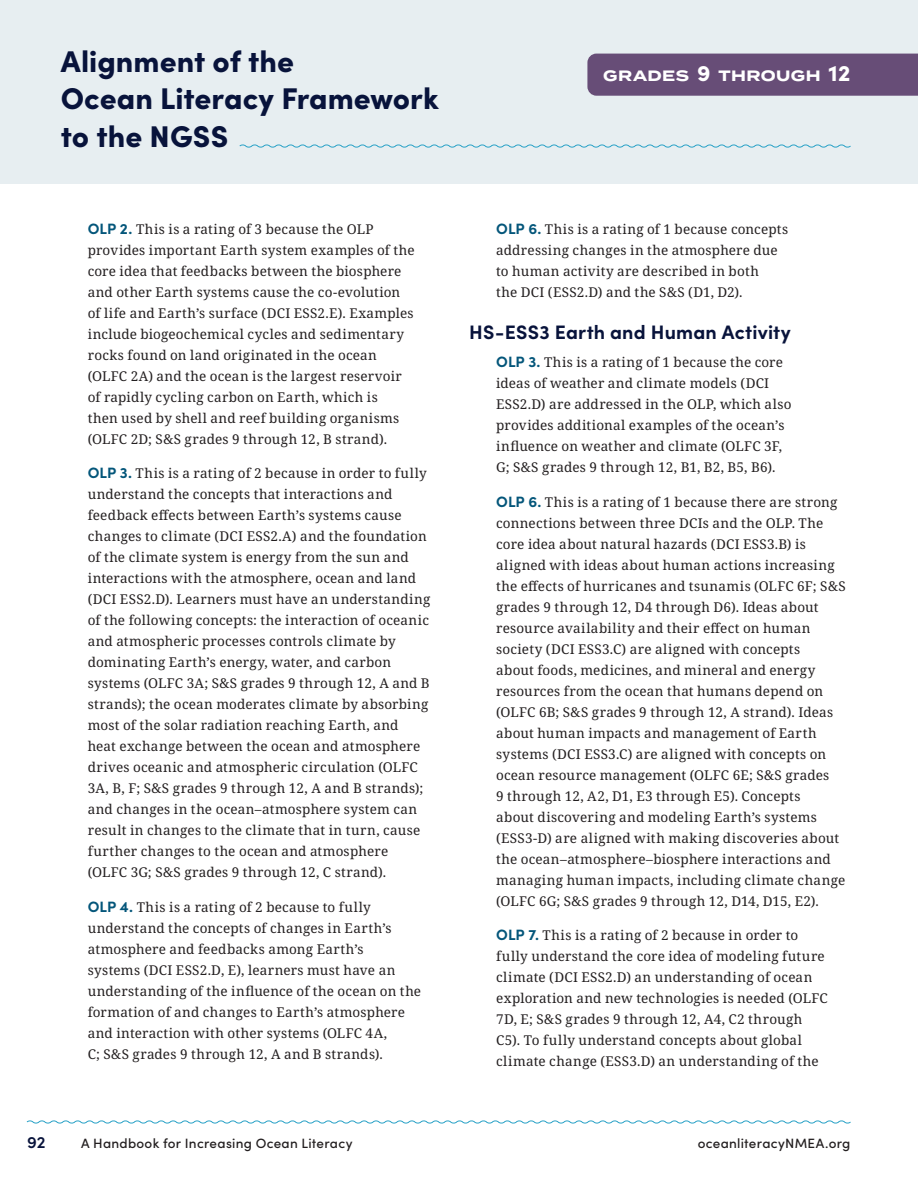
<style>
.page{position:relative;width:918px;height:1188px;background:#fff}
.page>*{position:absolute;margin:0;border:0;box-sizing:border-box;transform-origin:0 0}
.t1{font:900 30px/37.5px "Sofia Pro";color:#08133b}
.H6_NGSS_dark_blue_sp{font:700 19.5px "Sofia Pro";letter-spacing:.01em;color:#08133b}
.t2{font:600 16.5px "Sofia Pro";color:#08133b}
.t3{font:700 15px "Termina";letter-spacing:.03em;color:#fff}
.P_Indented_Medium_NG{font:13.5px/21px "Noto Serif";letter-spacing:.015em;color:#231f20}
.t4{font:500 13.5px "Sofia Pro";letter-spacing:.02em;color:#231f20}
.s1{font-family:"Sofia Pro";font-weight:700;font-size:15px;color:#04567a}
.s2{font-family:"Sofia Pro";font-weight:900;font-size:22.5px}
</style>
<div class="page">
<div style="left:0;top:0;width:918px;height:184px;background:#e7eef1"></div>
<svg style="left:26px;top:1120px;width:825px;height:4px"></svg>
<svg style="left:239px;top:144px;width:612px;height:4px"></svg>
<div style="left:587px;top:54px;width:331px;height:42px;background:#674d77"></div>
<h1 class="t1" style="left:61px;top:40px;width:380px">Alignment of the<br>Ocean Literacy Framework to the NGSS</h1>
<p class="P_Indented_Medium_NG" style="left:88px;top:219px;width:328px"><span class="s1">OLP 2.</span> This is a rating of 3 because the OLP provides important Earth system examples of the core idea that feedbacks between the biosphere and other Earth systems cause the co-evolution of life and Earth’s surface (DCI ESS2.E). Examples include biogeochemical cycles and sedimentary rocks found on land originated in the ocean (OLFC 2A) and the ocean is the largest reservoir of rapidly cycling carbon on Earth, which is<br>then used by shell and reef building organisms (OLFC 2D; S&amp;S grades 9 through 12, B strand).</p>
<p class="P_Indented_Medium_NG" style="left:88px;top:463px;width:344px"><span class="s1">OLP 3.</span> This is a rating of 2 because in order to fully understand the concepts that interactions and feedback effects between Earth’s systems cause changes to climate (DCI ESS2.A) and the foundation of the climate system is energy from the sun and interactions with the atmosphere, ocean and land (DCI ESS2.D). Learners must have an understanding of the following concepts: the interaction of oceanic and atmospheric processes controls climate by dominating Earth’s energy, water, and carbon systems (OLFC 3A; S&amp;S grades 9 through 12, A and B strands); the ocean moderates climate by absorbing most of the solar radiation reaching Earth, and<br>heat exchange between the ocean and atmosphere drives oceanic and atmospheric circulation (OLFC 3A, B, F; S&amp;S grades 9 through 12, A and B strands); and changes in the ocean–atmosphere system can result in changes to the climate that in turn, cause further changes to the ocean and atmosphere (OLFC 3G; S&amp;S grades 9 through 12, C strand).</p>
<p class="P_Indented_Medium_NG" style="left:88px;top:897px;width:335px"><span class="s1">OLP 4.</span> This is a rating of 2 because to fully understand the concepts of changes in Earth’s atmosphere and feedbacks among Earth’s<br>systems (DCI ESS2.D, E), learners must have an understanding of the influence of the ocean on the formation of and changes to Earth’s atmosphere and interaction with other systems (OLFC 4A,<br>C; S&amp;S grades 9 through 12, A and B strands).</p>
<p class="t3" style="left:603px;top:65px;width:249px">GRADES <span class="s2">9</span> THROUGH <span class="s2">12</span></p>
<p class="P_Indented_Medium_NG" style="left:496px;top:219px;width:294px"><span class="s1">OLP 6.</span> This is a rating of 1 because concepts addressing changes in the atmosphere due to human activity are described in both<br>the DCI (ESS2.D) and the S&amp;S (D1, D2).</p>
<h6 class="H6_NGSS_dark_blue_sp" style="left:469px;top:318px;width:323px">HS-ESS3 Earth and Human Activity</h6>
<p class="P_Indented_Medium_NG" style="left:496px;top:352px;width:297px"><span class="s1">OLP 3.</span> This is a rating of 1 because the core ideas of weather and climate models (DCI ESS2.D) are addressed in the OLP, which also provides additional examples of the ocean’s influence on weather and climate (OLFC 3F, G; S&amp;S grades 9 through 12, B1, B2, B5, B6).</p>
<p class="P_Indented_Medium_NG" style="left:496px;top:492px;width:351px"><span class="s1">OLP 6.</span> This is a rating of 1 because there are strong connections between three DCIs and the OLP. The core idea about natural hazards (DCI ESS3.B) is aligned with ideas about human actions increasing the effects of hurricanes and tsunamis (OLFC 6F; S&amp;S grades 9 through 12, D4 through D6). Ideas about resource availability and their effect on human society (DCI ESS3.C) are aligned with concepts<br>about foods, medicines, and mineral and energy resources from the ocean that humans depend on (OLFC 6B; S&amp;S grades 9 through 12, A strand). Ideas about human impacts and management of Earth systems (DCI ESS3.C) are aligned with concepts on ocean resource management (OLFC 6E; S&amp;S grades<br>9 through 12, A2, D1, E3 through E5). Concepts<br>about discovering and modeling Earth’s systems (ESS3-D) are aligned with making discoveries about the ocean–atmosphere–biosphere interactions and managing human impacts, including climate change (OLFC 6G; S&amp;S grades 9 through 12, D14, D15, E2).</p>
<p class="P_Indented_Medium_NG" style="left:496px;top:925px;width:333px"><span class="s1">OLP 7.</span> This is a rating of 2 because in order to fully understand the core idea of modeling future climate (DCI ESS2.D) an understanding of ocean exploration and new technologies is needed (OLFC 7D, E; S&amp;S grades 9 through 12, A4, C2 through C5). To fully understand concepts about global climate change (ESS3.D) an understanding of the</p>
<p class="t2" style="left:27px;top:1130px;width:20px">92</p>
<p class="t4" style="left:81px;top:1133px;width:273px">A Handbook for Increasing Ocean Literacy</p>
<p class="t4" style="left:698px;top:1133px;width:154px">oceanliteracyNMEA.org</p>
</div>
